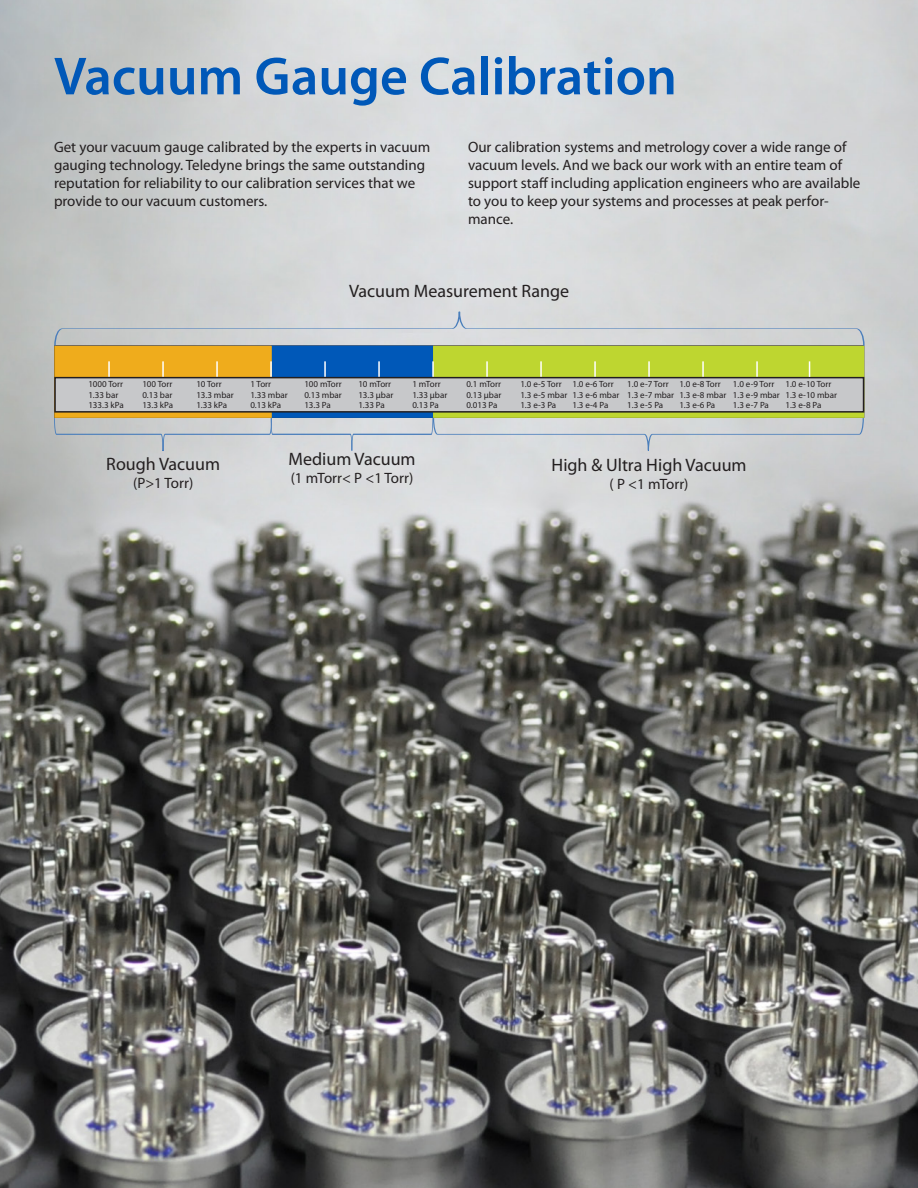
<style>
.page{position:relative;width:918px;height:1188px;background:#fff}
.page>*{position:absolute;margin:0;border:0;box-sizing:border-box;transform-origin:0 0}
.t1{font:600 54px "Myriad Pro";color:#0058b8}
.t2{font:18px "Myriad Pro";color:#231f20}
.t3{font:15px/18px "Myriad Pro";color:#231f20}
.t4{font:9px "Myriad Pro";color:#231f20}
</style>
<div class="page">
<img style="left:0;top:0;width:918px;height:1188px">
<svg style="left:54px;top:243px;width:864px;height:252px;background:#c6c9c0"></svg>
<img style="left:0;top:640px;width:1px;height:505px">
<p class="t1" style="left:54px;top:42px;width:624px">Vacuum Gauge Calibration</p>
<p class="t3" style="left:54px;top:137px;width:378px">Get your vacuum gauge calibrated by the experts in vacuum gauging technology. Teledyne brings the same outstanding reputation for reliability to our calibration services that we provide to our vacuum customers.</p>
<p class="t3" style="left:468px;top:137px;width:394px">Our calibration systems and metrology cover a wide range of vacuum levels. And we back our work with an entire team of support staff including application engineers who are available to you to keep your systems and processes at peak perfor&shy;mance.</p>
<p class="t2" style="left:349px;top:280px;width:222px">Vacuum Measurement Range</p>
<p class="t4" style="left:88px;top:379px;width:36px">1000 Torr</p>
<p class="t4" style="left:88px;top:389px;width:32px">1.33 bar</p>
<p class="t4" style="left:88px;top:400px;width:37px">133.3 kPa</p>
<p class="t4" style="left:142px;top:379px;width:32px">100 Torr</p>
<p class="t4" style="left:142px;top:389px;width:32px">0.13 bar</p>
<p class="t4" style="left:142px;top:400px;width:32px">13.3 kPa</p>
<p class="t4" style="left:196px;top:379px;width:27px">10 Torr</p>
<p class="t4" style="left:196px;top:389px;width:39px">13.3 mbar</p>
<p class="t4" style="left:196px;top:400px;width:32px">1.33 kPa</p>
<p class="t4" style="left:250px;top:379px;width:22px">1 Torr</p>
<p class="t4" style="left:250px;top:389px;width:39px">1.33 mbar</p>
<p class="t4" style="left:250px;top:400px;width:32px">0.13 kPa</p>
<p class="t4" style="left:304px;top:379px;width:39px">100 mTorr</p>
<p class="t4" style="left:304px;top:389px;width:39px">0.13 mbar</p>
<p class="t4" style="left:304px;top:400px;width:28px">13.3 Pa</p>
<p class="t4" style="left:358px;top:379px;width:34px">10 mTorr</p>
<p class="t4" style="left:358px;top:389px;width:37px">13.3 μbar</p>
<p class="t4" style="left:358px;top:400px;width:28px">1.33 Pa</p>
<p class="t4" style="left:412px;top:379px;width:30px">1 mTorr</p>
<p class="t4" style="left:412px;top:389px;width:37px">1.33 μbar</p>
<p class="t4" style="left:412px;top:400px;width:28px">0.13 Pa</p>
<p class="t4" style="left:466px;top:379px;width:36px">0.1 mTorr</p>
<p class="t4" style="left:466px;top:389px;width:37px">0.13 μbar</p>
<p class="t4" style="left:466px;top:400px;width:33px">0.013 Pa</p>
<p class="t4" style="left:520px;top:379px;width:43px">1.0 e-5 Torr</p>
<p class="t4" style="left:520px;top:389px;width:48px">1.3 e-5 mbar</p>
<p class="t4" style="left:520px;top:400px;width:37px">1.3 e-3 Pa</p>
<p class="t4" style="left:572px;top:379px;width:43px">1.0 e-6 Torr</p>
<p class="t4" style="left:572px;top:389px;width:48px">1.3 e-6 mbar</p>
<p class="t4" style="left:572px;top:400px;width:37px">1.3 e-4 Pa</p>
<p class="t4" style="left:627px;top:379px;width:43px">1.0 e-7 Torr</p>
<p class="t4" style="left:627px;top:389px;width:48px">1.3 e-7 mbar</p>
<p class="t4" style="left:627px;top:400px;width:37px">1.3 e-5 Pa</p>
<p class="t4" style="left:679px;top:379px;width:43px">1.0 e-8 Torr</p>
<p class="t4" style="left:679px;top:389px;width:48px">1.3 e-8 mbar</p>
<p class="t4" style="left:679px;top:400px;width:37px">1.3 e-6 Pa</p>
<p class="t4" style="left:733px;top:379px;width:43px">1.0 e-9 Torr</p>
<p class="t4" style="left:733px;top:389px;width:48px">1.3 e-9 mbar</p>
<p class="t4" style="left:733px;top:400px;width:37px">1.3 e-7 Pa</p>
<p class="t4" style="left:785px;top:379px;width:47px">1.0 e-10 Torr</p>
<p class="t4" style="left:785px;top:389px;width:53px">1.3 e-10 mbar</p>
<p class="t4" style="left:785px;top:400px;width:37px">1.3 e-8 Pa</p>
<p class="t2" style="left:106px;top:453px;width:115px">Rough Vacuum</p>
<p class="t3" style="left:133px;top:474px;width:62px">(P&gt;1 Torr)</p>
<p class="t2" style="left:289px;top:448px;width:129px">Medium Vacuum</p>
<p class="t3" style="left:291px;top:468px;width:124px">(1 mTorr&lt; P &lt;1 Torr)</p>
<p class="t2" style="left:551px;top:453px;width:197px">High &amp; Ultra High Vacuum</p>
<p class="t3" style="left:610px;top:474px;width:80px">( P &lt;1 mTorr)</p>
</div>
